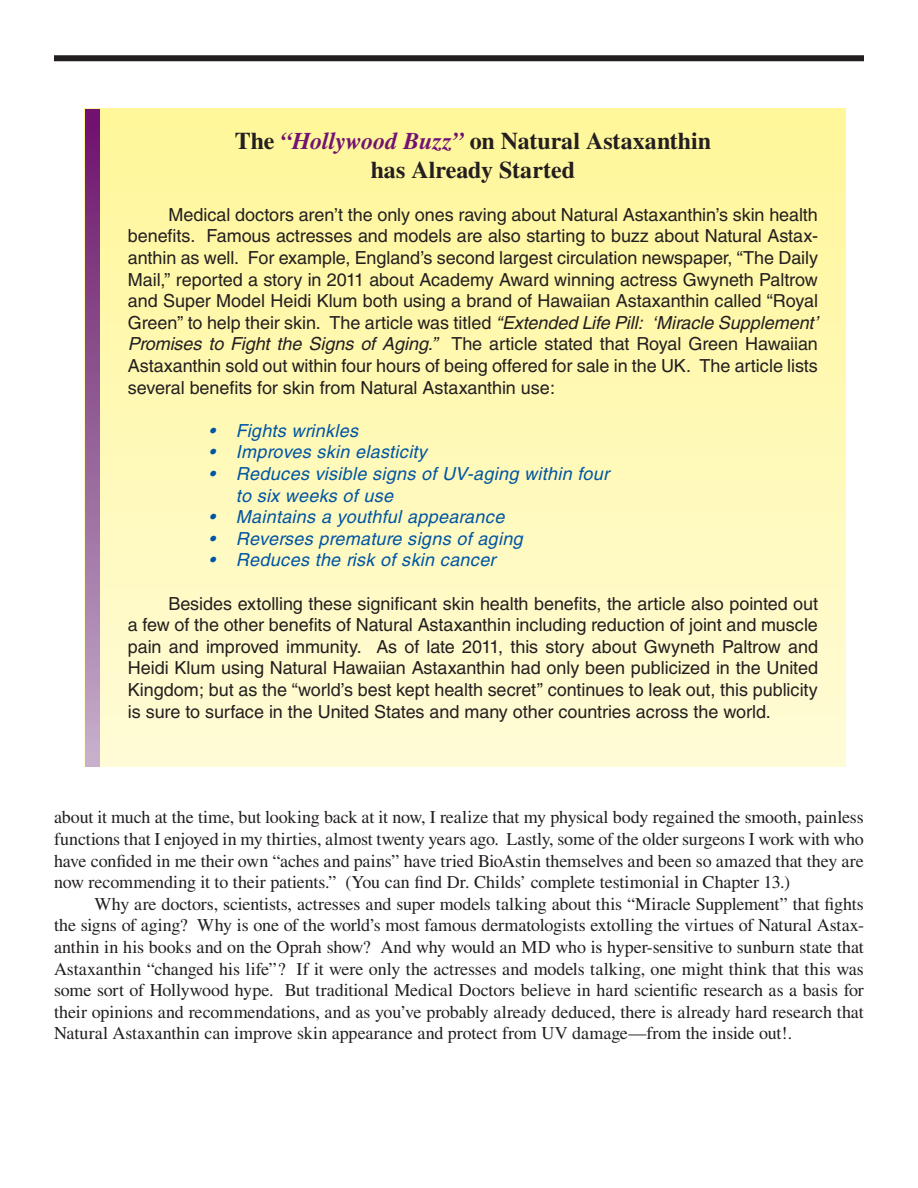
<style>
.page{position:relative;width:918px;height:1188px;background:#fff}
.page>*{position:absolute;margin:0;border:0;box-sizing:border-box;transform-origin:0 0}
.t1{font:700 24px/28.8px "Times";color:#231f20;text-align:center}
.t2{font:18px/21.6px "Helvetica";letter-spacing:-.005em;color:#231f20;text-align:justify}
.t3{font:18px/21.6px "Times";letter-spacing:-.005em;color:#231f20;text-align:justify}
.t4{font:italic 18px/21.6px "Helvetica";letter-spacing:.015em;color:#0156a3}
.s1{font-style:italic;color:#721372}
.s2{font-style:italic}
</style>
<div class="page">
<div style="left:84px;top:108px;width:761px;height:658px;background:linear-gradient(to bottom,#fff798,#fffbd6)"></div>
<svg style="left:86px;top:109px;width:13px;height:658px;background:#96609a"></svg>
<div style="left:54px;top:55px;width:810px;height:6px;background:#231f20"></div>
<h1 class="t1" style="left:235px;top:126px;width:478px">The <span class="s1">“Hollywood Buzz”</span> on Natural Astaxanthin has Already Started</h1>
<p class="t2" style="left:128px;top:204px;width:692px;text-indent:40px">Medical doctors aren’t the only ones raving about Natural Astaxanthin’s skin health benefits. Famous actresses and models are also starting to buzz about Natural Astax&shy;anthin as well. For example, England’s second largest circulation newspaper, “The Daily Mail,” reported a story in 2011 about Academy Award winning actress Gwyneth Paltrow and Super Model Heidi Klum both using a brand of Hawaiian Astaxanthin called “Royal Green” to help their skin. The article was titled <span class="s2">“Extended Life Pill: ‘Miracle Supplement’ Promises to Fight the Signs of Aging.”</span> The article stated that Royal Green Hawaiian Astaxanthin sold out within four hours of being offered for sale in the UK. The article lists several benefits for skin from Natural Astaxanthin use:</p>
<p class="t4" style="left:209px;top:420px;width:151px">• Fights wrinkles</p>
<p class="t4" style="left:209px;top:441px;width:219px">• Improves skin elasticity</p>
<p class="t4" style="left:236px;top:463px;width:375px;text-indent:-27px">• Reduces visible signs of UV-aging within four to six weeks of use</p>
<p class="t4" style="left:209px;top:506px;width:297px">• Maintains a youthful appearance</p>
<p class="t4" style="left:209px;top:528px;width:315px">• Reverses premature signs of aging</p>
<p class="t4" style="left:209px;top:549px;width:288px">• Reduces the risk of skin cancer</p>
<p class="t2" style="left:128px;top:592px;width:692px;text-indent:40px">Besides extolling these significant skin health benefits, the article also pointed out a few of the other benefits of Natural Astaxanthin including reduction of joint and muscle pain and improved immunity. As of late 2011, this story about Gwyneth Paltrow and Heidi Klum using Natural Hawaiian Astaxanthin had only been publicized in the United Kingdom; but as the “world’s best kept health secret” continues to leak out, this publicity is sure to surface in the United States and many other countries across the world.</p>
<p class="t3" style="left:54px;top:806px;width:811px">about it much at the time, but looking back at it now, I realize that my physical body regained the smooth, painless functions that I enjoyed in my thirties, almost twenty years ago. Lastly, some of the older surgeons I work with who have confided in me their own “aches and pains” have tried BioAstin themselves and been so amazed that they are now recommending it to their patients.” (You can find Dr. Childs’ complete testimonial in Chapter 13.)</p>
<p class="t3" style="left:54px;top:893px;width:811px;text-indent:40px">Why are doctors, scientists, actresses and super models talking about this “Miracle Supplement” that fights the signs of aging? Why is one of the world’s most famous dermatologists extolling the virtues of Natural Astax&shy;anthin in his books and on the Oprah show? And why would an MD who is hyper-sensitive to sunburn state that Astaxanthin “changed his life”? If it were only the actresses and models talking, one might think that this was some sort of Hollywood hype. But traditional Medical Doctors believe in hard scientific research as a basis for their opinions and recommendations, and as you’ve probably already deduced, there is already hard research that Natural Astaxanthin can improve skin appearance and protect from UV damage—from the inside out!.</p>
</div>
